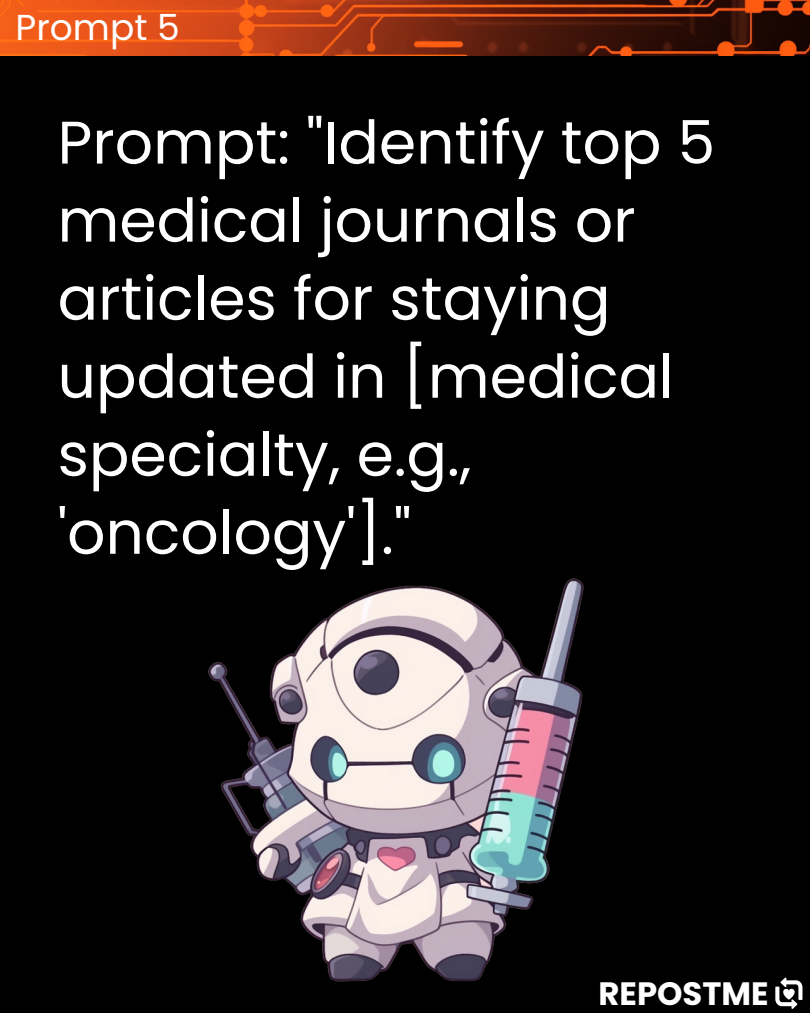
<style>
.page{position:relative;width:810px;height:1013px;background:#fff}
.page>*{position:absolute;margin:0;border:0;box-sizing:border-box;transform-origin:0 0}
.t1{font:60px/78px "Poppins";color:#fff}
.t2{font:36px "Poppins";color:#fff}
.t3{font:700 32.3px "Poppins";color:#fff}
</style>
<div class="page">
<div style="left:0;top:0;width:810px;height:1012px;background:#000"></div>
<img style="left:0;top:0;width:810px;height:55px">
<svg style="left:775px;top:977px;width:27px;height:31px"></svg>
<img style="left:208px;top:578px;width:376px;height:404px">
<p class="t2" style="left:16px;top:2px;width:166px">Prompt 5</p>
<p class="t1" style="left:58px;top:104px;width:659px">Prompt: "Identify top 5 medical journals or articles for staying updated in [medical specialty, e.g., 'oncology']."</p>
<p class="t3" style="left:598px;top:970px;width:172px">REPOSTME</p>
</div>
